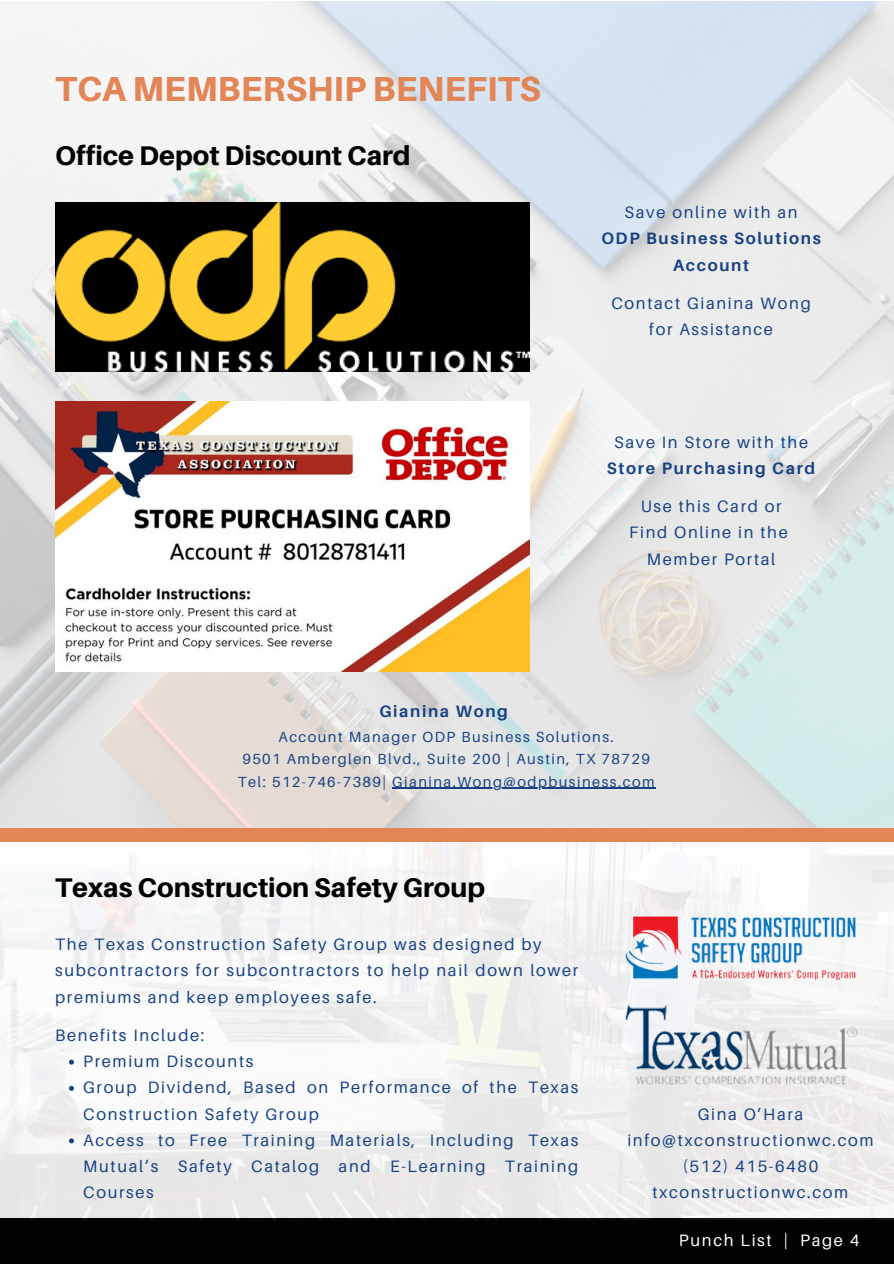
<style>
.page{position:relative;width:894px;height:1264px;background:#fff}
.page>*{position:absolute;margin:0;border:0;box-sizing:border-box;transform-origin:0 0}
.t1{font:800 34.8px "Aileron";color:#e38657}
.t2{font:800 27px "Aileron";color:#020202}
.t3{font:16.5px/26.2px "Aileron";letter-spacing:.1em;color:#184183;text-align:center}
.t4{font:700 16.5px/26.2px "Aileron";letter-spacing:.1em;color:#184183;text-align:center}
.t5{font:16.5px "Aileron";letter-spacing:.1em;color:#fff}
.t6{font:14.7px "Aileron";letter-spacing:.1em;color:#184183}
.s1{font-weight:400}
</style>
<div class="page">
<div style="left:0;top:1218px;width:893px;height:45px;background:#020202"></div>
<img style="left:0;top:842px;width:892px;height:376px">
<div style="left:0;top:828px;width:893px;height:13px;background:#e38657"></div>
<img style="left:0;top:1px;width:893px;height:826px">
<img style="left:55px;top:202px;width:474px;height:169px">
<img style="left:622px;top:1000px;width:237px;height:90px">
<img style="left:55px;top:401px;width:474px;height:270px">
<img style="left:622px;top:912px;width:237px;height:72px">
<hr style="left:392px;top:787px;width:263px;height:2px;background:#184183">
<svg style="left:69px;top:1059px;width:5px;height:5px"></svg>
<svg style="left:69px;top:1085px;width:5px;height:5px"></svg>
<svg style="left:69px;top:1138px;width:5px;height:5px"></svg>
<h1 class="t1" style="left:55px;top:67px;width:487px">TCA MEMBERSHIP BENEFITS</h1>
<h2 class="t2" style="left:55px;top:139px;width:357px">Office Depot Discount Card</h2>
<h3 class="t4" style="left:601px;top:199px;width:221px"><span class="s1">Save online with an<br></span>ODP Business Solutions<br>Account</h3>
<p class="t3" style="left:611px;top:289px;width:201px">Contact Gianina Wong for Assistance</p>
<p class="t4" style="left:606px;top:428px;width:210px"><span class="s1">Save In Store with the<br></span>Store Purchasing Card</p>
<p class="t3" style="left:629px;top:493px;width:160px">Use this Card or<br>Find Online in the<br>Member Portal</p>
<p class="t4" style="left:379px;top:697px;width:130px">Gianina Wong</p>
<h3 class="t6" style="left:278px;top:727px;width:336px">Account Manager ODP Business Solutions.</h3>
<h3 class="t6" style="left:242px;top:750px;width:409px">9501 Amberglen Blvd., Suite 200 | Austin, TX 78729</h3>
<p class="t6" style="left:238px;top:772px;width:418px">Tel: 512-746-7389| Gianina.Wong@odpbusiness.com</p>
<p class="t2" style="left:55px;top:871px;width:431px">Texas Construction Safety Group</p>
<p class="t3" style="left:55px;top:930px;width:524px;text-align:left">The Texas Construction Safety Group was designed by subcontractors for subcontractors to help nail down lower premiums and keep employees safe.</p>
<p class="t3" style="left:55px;top:1021px;width:151px">Benefits Include:</p>
<h2 class="t3" style="left:83px;top:1047px;width:172px">Premium Discounts</h2>
<h3 class="t3" style="left:83px;top:1074px;width:496px;text-align:left">Group Dividend, Based on Performance of the Texas<br>Construction Safety Group</h3>
<h3 class="t3" style="left:83px;top:1126px;width:496px;text-align:justify">Access to Free Training Materials, Including Texas Mutual’s Safety Catalog and E-Learning Training Courses</h3>
<p class="t3" style="left:627px;top:1101px;width:248px;line-height:25.8px">Gina O’Hara info@txconstructionwc.com (512) 415-6480 txconstructionwc.com</p>
<p class="t5" style="left:678px;top:1229px;width:182px">Punch List | Page 4</p>
</div>
